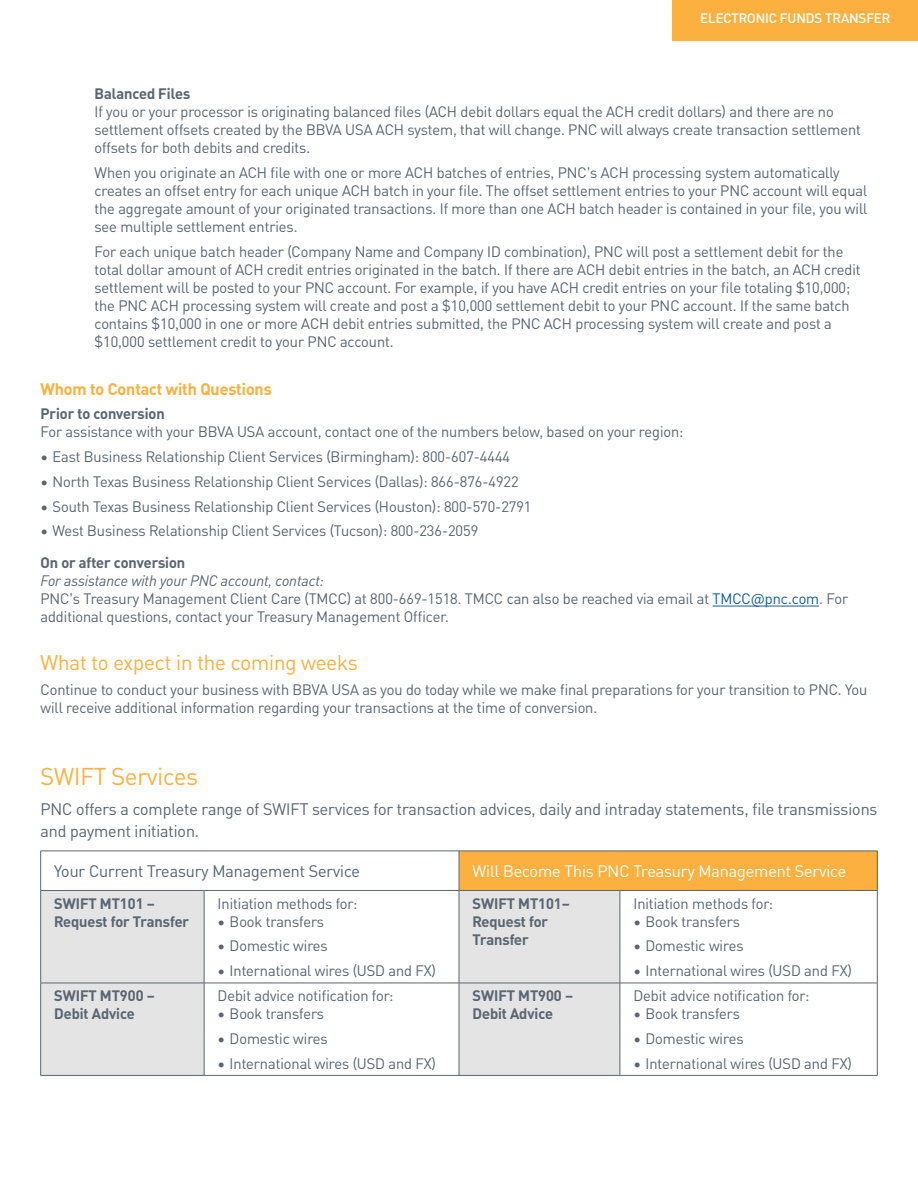
<style>
.page{position:relative;width:918px;height:1188px;background:#fff}
.page>*{position:absolute;margin:0;border:0;box-sizing:border-box;transform-origin:0 0}
.SubHead_1_Topic_TOC{font:24px "PNC Brand";color:#fbb03f}
.Subhead_2_Topic_TOC{font:21px "PNC Brand";color:#fbb03f}
.Summary{font:16.5px/22.5px "PNC Brand";color:#5a6671}
.Table_Column_Heading{font:16.5px "PNC Brand";color:#fff}
.Table_Column_Headlin{font:16.5px "PNC Brand";color:#5a6671}
.Heading_2{font:700 16.5px "PNC Brand";color:#fbb03f}
.Body_Indent{font:15px/18px "PNC Brand";color:#5a6671}
.Body{font:15px/18px "PNC Brand";color:#5a6671}
.Table_Row_Heading{font:700 15px/18px "PNC Brand";color:#5a6671}
.Table_Row_Body_Conde{font:15px "PNC Brand";color:#5a6671}
.Body-2{font:italic 15px "PNC Brand";color:#5a6671}
.SubHead_2{font:700 15px "PNC Brand";color:#5a6671}
.SubHead_2_-_1st_afte{font:700 15px "PNC Brand";color:#5a6671}
.Subhead_2_Indent{font:700 15px "PNC Brand";color:#5a6671}
.section_marker_4_non{font:500 13.5px "PNC Brand";color:#fff}
.s1{color:#175d9e}
</style>
<div class="page">
<hr style="left:713px;top:606px;width:106px;height:1px;background:#175d9e">
<div style="left:459px;top:851px;width:418px;height:40px;background:#fbb03f"></div>
<svg style="left:41px;top:891px;width:579px;height:184px;fill:#e4e4e5"></svg>
<hr style="left:40px;top:983px;width:164px;height:1px;background:#5a6671">
<hr style="left:40px;top:1075px;width:164px;height:1px;background:#5a6671">
<hr style="left:204px;top:983px;width:255px;height:1px;background:#5a6671">
<hr style="left:204px;top:1075px;width:255px;height:1px;background:#5a6671">
<hr style="left:459px;top:983px;width:161px;height:1px;background:#5a6671">
<hr style="left:459px;top:1075px;width:161px;height:1px;background:#5a6671">
<hr style="left:620px;top:983px;width:258px;height:1px;background:#5a6671">
<hr style="left:620px;top:1075px;width:258px;height:1px;background:#5a6671">
<hr style="left:459px;top:851px;width:161px;height:1px;background:#5a6671">
<hr style="left:459px;top:851px;width:1px;height:39px;background:#5a6671">
<hr style="left:620px;top:851px;width:258px;height:1px;background:#5a6671">
<hr style="left:877px;top:851px;width:1px;height:39px;background:#5a6671">
<hr style="left:459px;top:890px;width:161px;height:1px;background:#5a6671">
<hr style="left:620px;top:890px;width:258px;height:1px;background:#5a6671">
<hr style="left:40px;top:890px;width:164px;height:1px;background:#5a6671">
<hr style="left:40px;top:891px;width:1px;height:92px;background:#5a6671">
<hr style="left:40px;top:983px;width:1px;height:92px;background:#5a6671">
<hr style="left:204px;top:890px;width:255px;height:1px;background:#5a6671">
<hr style="left:204px;top:891px;width:1px;height:92px;background:#5a6671">
<hr style="left:459px;top:891px;width:1px;height:92px;background:#5a6671">
<hr style="left:204px;top:983px;width:1px;height:92px;background:#5a6671">
<hr style="left:459px;top:983px;width:1px;height:92px;background:#5a6671">
<hr style="left:620px;top:891px;width:1px;height:92px;background:#5a6671">
<hr style="left:877px;top:891px;width:1px;height:92px;background:#5a6671">
<hr style="left:620px;top:983px;width:1px;height:92px;background:#5a6671">
<hr style="left:877px;top:983px;width:1px;height:92px;background:#5a6671">
<hr style="left:40px;top:851px;width:164px;height:1px;background:#5a6671">
<hr style="left:40px;top:851px;width:1px;height:39px;background:#5a6671">
<hr style="left:204px;top:851px;width:255px;height:1px;background:#5a6671">
<div style="left:673px;top:0;width:245px;height:40px;background:#fbb03f"></div>
<p class="section_marker_4_non" style="left:700px;top:9px;width:192px">ELECTRONIC FUNDS TRANSFER</p>
<p class="Subhead_2_Indent" style="left:94px;top:84px;width:97px">Balanced Files</p>
<p class="Body_Indent" style="left:94px;top:103px;width:768px">If you or your processor is originating balanced files (ACH debit dollars equal the ACH credit dollars) and there are no settlement offsets created by the BBVA USA ACH system, that will change. PNC will always create transaction settlement offsets for both debits and credits.</p>
<p class="Body_Indent" style="left:94px;top:163px;width:774px">When you originate an ACH file with one or more ACH batches of entries, PNC’s ACH processing system automatically creates an offset entry for each unique ACH batch in your file. The offset settlement entries to your PNC account will equal the aggregate amount of your originated transactions. If more than one ACH batch header is contained in your file, you will see multiple settlement entries.</p>
<p class="Body_Indent" style="left:94px;top:242px;width:768px">For each unique batch header (Company Name and Company ID combination), PNC will post a settlement debit for the total dollar amount of ACH credit entries originated in the batch. If there are ACH debit entries in the batch, an ACH credit settlement will be posted to your PNC account. For example, if you have ACH credit entries on your file totaling $10,000; the PNC ACH processing system will create and post a $10,000 settlement debit to your PNC account. If the same batch contains $10,000 in one or more ACH debit entries submitted, the PNC ACH processing system will create and post a $10,000 settlement credit to your PNC account.</p>
<p class="Heading_2" style="left:40px;top:378px;width:233px">Whom to Contact with Questions</p>
<p class="SubHead_2_-_1st_afte" style="left:40px;top:404px;width:126px">Prior to conversion</p>
<p class="Body" style="left:40px;top:423px;width:644px">For assistance with your BBVA USA account, contact one of the numbers below, based on your region:</p>
<p class="Body_Indent" style="left:40px;top:448px;width:471px">• East Business Relationship Client Services (Birmingham): 800-607-4444</p>
<p class="Body_Indent" style="left:40px;top:472px;width:480px">• North Texas Business Relationship Client Services (Dallas): 866-876-4922</p>
<p class="Body_Indent" style="left:40px;top:497px;width:492px">• South Texas Business Relationship Client Services (Houston): 800-570-2791</p>
<p class="Body_Indent" style="left:40px;top:522px;width:439px">• West Business Relationship Client Services (Tucson): 800-236-2059</p>
<p class="SubHead_2" style="left:40px;top:553px;width:146px">On or after conversion</p>
<p class="Body-2" style="left:40px;top:571px;width:285px">For assistance with your PNC account, contact:</p>
<p class="Body" style="left:40px;top:589px;width:809px">PNC’s Treasury Management Client Care (TMCC) at 800-669-1518. TMCC can also be reached via email at <span class="s1">TMCC@pnc.com</span>. For additional questions, contact your Treasury Management Officer.</p>
<p class="Subhead_2_Topic_TOC" style="left:40px;top:649px;width:319px">What to expect in the coming weeks</p>
<p class="Body" style="left:40px;top:680px;width:828px">Continue to conduct your business with BBVA USA as you do today while we make final preparations for your transition to PNC. You will receive additional information regarding your transactions at the time of conversion.</p>
<p class="SubHead_1_Topic_TOC" style="left:40px;top:762px;width:159px">SWIFT Services</p>
<p class="Summary" style="left:40px;top:797px;width:838px">PNC offers a complete range of SWIFT services for transaction advices, daily and intraday statements, file transmissions and payment initiation.</p>
<p class="Table_Column_Headlin" style="left:54px;top:861px;width:307px">Your Current Treasury Management Service</p>
<p class="Table_Column_Heading" style="left:472px;top:861px;width:375px">Will Become This PNC Treasury Management Service</p>
<p class="Table_Row_Heading" style="left:54px;top:894px;width:136px">SWIFT MT101 –<br>Request for Transfer</p>
<p class="Table_Row_Body_Conde" style="left:218px;top:894px;width:141px">Initiation methods for:</p>
<p class="Table_Row_Heading" style="left:472px;top:894px;width:99px">SWIFT MT101–<br>Request for<br>Transfer</p>
<p class="Table_Row_Body_Conde" style="left:633px;top:894px;width:141px">Initiation methods for:</p>
<p class="Body_Indent" style="left:218px;top:912px;width:108px">• Book transfers</p>
<p class="Body_Indent" style="left:218px;top:937px;width:112px">• Domestic wires</p>
<p class="Body_Indent" style="left:218px;top:962px;width:220px">• International wires (USD and FX)</p>
<p class="Body_Indent" style="left:633px;top:912px;width:108px">• Book transfers</p>
<p class="Body_Indent" style="left:633px;top:937px;width:112px">• Domestic wires</p>
<p class="Body_Indent" style="left:633px;top:962px;width:220px">• International wires (USD and FX)</p>
<p class="Table_Row_Heading" style="left:54px;top:986px;width:102px">SWIFT MT900 –<br>Debit Advice</p>
<p class="Table_Row_Body_Conde" style="left:218px;top:986px;width:177px">Debit advice notification for:</p>
<p class="Body_Indent" style="left:218px;top:1004px;width:108px">• Book transfers</p>
<p class="Body_Indent" style="left:218px;top:1029px;width:112px">• Domestic wires</p>
<p class="Body_Indent" style="left:218px;top:1054px;width:220px">• International wires (USD and FX)</p>
<p class="Table_Row_Heading" style="left:472px;top:986px;width:102px">SWIFT MT900 –<br>Debit Advice</p>
<p class="Table_Row_Body_Conde" style="left:633px;top:986px;width:177px">Debit advice notification for:</p>
<p class="Body_Indent" style="left:633px;top:1004px;width:108px">• Book transfers</p>
<p class="Body_Indent" style="left:633px;top:1029px;width:112px">• Domestic wires</p>
<p class="Body_Indent" style="left:633px;top:1054px;width:220px">• International wires (USD and FX)</p>
</div>
